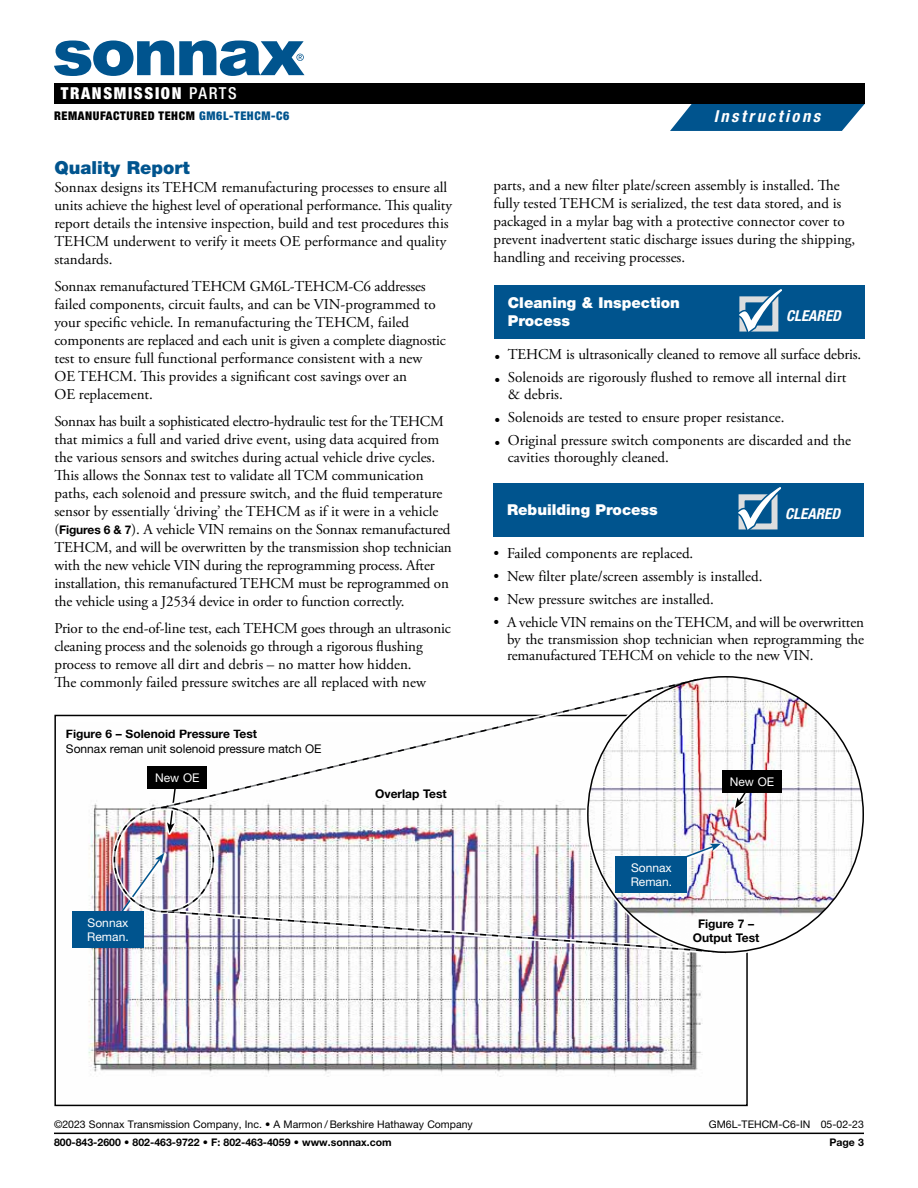
<style>
.page{position:relative;width:918px;height:1188px;background:#fff}
.page>*{position:absolute;margin:0;border:0;box-sizing:border-box;transform-origin:0 0}
.t1{font:900 18px "Helvetica Neue LT Std";color:#00548e}
.t2{font:900 condensed 16.5px "Helvetica Neue LT Std";letter-spacing:.1em;color:#fff}
.t3{font:italic 700 condensed 16.5px "Helvetica Neue LT Std";letter-spacing:.155em;color:#fff}
.t4{font:15px/18px "Adobe Garamond Pro";color:#000}
.t5{font:900 15px/18px "Helvetica Neue LT Std";color:#fff}
.t6{font:italic 700 condensed 15px "Helvetica Neue LT Std";color:#fff}
.t7{font:700 12px/14.4px "Helvetica Neue LT Std";color:#000;text-align:center}
.t8{font:12px "Helvetica Neue LT Std";color:#000}
.t9{font:12px/14.4px "Helvetica Neue LT Std";color:#fff}
.t10{font:900 condensed 12px "Helvetica Neue LT Std";letter-spacing:.05em;color:#000}
.t11{font:10.5px "Helvetica Neue LT Std";color:#000}
.t12{font:700 10.5px "Helvetica Neue LT Std";color:#000}
.s1{font-weight:500}
.s2{color:#00548e}
.s3{font-family:"Helvetica Neue LT Std";font-weight:700;font-size:12px}
</style>
<div class="page">
<img style="left:72px;top:766px;width:631px;height:311px">
<div style="left:72px;top:912px;width:72px;height:36px;background:#00548e"></div>
<div style="left:147px;top:767px;width:60px;height:22px;background:#000"></div>
<svg style="left:161px;top:678px;width:538px;height:105px"></svg>
<img style="left:588px;top:677px;width:275px;height:275px;border-radius:138px">
<div style="left:722px;top:770px;width:60px;height:22px;background:#000"></div>
<img style="left:91px;top:783px;width:657px;height:174px">
<div style="left:616px;top:856px;width:71px;height:37px;background:#00548e"></div>
<hr style="left:54px;top:1133px;width:810px;height:1px;background:#000">
<svg style="left:670px;top:104px;width:195px;height:27px;background:#1d689b"></svg>
<div style="left:54px;top:83px;width:811px;height:21px;background:#000"></div>
<svg style="left:54px;top:41px;width:250px;height:35px"></svg>
<div style="left:494px;top:285px;width:371px;height:54px;background:#00548e"></div>
<svg style="left:739px;top:289px;width:43px;height:43px"></svg>
<div style="left:494px;top:483px;width:370px;height:54px;background:#00548e"></div>
<svg style="left:738px;top:487px;width:43px;height:43px"></svg>
<p class="t2" style="left:61px;top:83px;width:178px">TRANSMISSION <span class="s1">PARTS</span></p>
<p class="t10" style="left:54px;top:109px;width:237px">REMANUFACTURED TEHCM <span class="s2">GM6L-TEHCM-C6</span></p>
<p class="t3" style="left:714px;top:107px;width:108px">Instructions</p>
<p class="t1" style="left:54px;top:157px;width:137px">Quality Report</p>
<p class="t4" style="left:54px;top:179px;width:399px">Sonnax designs its TEHCM remanufacturing processes to ensure all units achieve the highest level of operational performance. This quality report details the intensive inspection, build and test procedures this TEHCM underwent to verify it meets OE performance and quality standards.</p>
<p class="t4" style="left:54px;top:278px;width:393px">Sonnax remanufactured TEHCM GM6L-TEHCM-C6 addresses failed components, circuit faults, and can be VIN-programmed to your specific vehicle. In remanufacturing the TEHCM, failed components are replaced and each unit is given a complete diagnostic test to ensure full functional performance consistent with a new OE TEHCM. This provides a significant cost savings over an<br>OE replacement.</p>
<p class="t4" style="left:54px;top:413px;width:399px">Sonnax has built a sophisticated electro-hydraulic test for the TEHCM that mimics a full and varied drive event, using data acquired from the various sensors and switches during actual vehicle drive cycles.<br>This allows the Sonnax test to validate all TCM communication paths, each solenoid and pressure switch, and the fluid temperature sensor by essentially ‘driving’ the TEHCM as if it were in a vehicle (<span class="s3">Figures 6 &amp; 7</span>). A vehicle VIN remains on the Sonnax remanufactured TEHCM, and will be overwritten by the transmission shop technician with the new vehicle VIN during the reprogramming process. After installation, this remanufactured TEHCM must be reprogrammed on the vehicle using a J2534 device in order to function correctly.</p>
<p class="t4" style="left:54px;top:620px;width:398px">Prior to the end-of-line test, each TEHCM goes through an ultrasonic cleaning process and the solenoids go through a rigorous flushing process to remove all dirt and debris – no matter how hidden.<br>The commonly failed pressure switches are all replaced with new</p>
<p class="t4" style="left:494px;top:177px;width:363px">parts, and a new filter plate/screen assembly is installed. The fully tested TEHCM is serialized, the test data stored, and is packaged in a mylar bag with a protective connector cover to prevent inadvertent static discharge issues during the shipping, handling and receiving processes.</p>
<p class="t5" style="left:508px;top:294px;width:174px">Cleaning &amp; Inspection<br>Process</p>
<p class="t6" style="left:786px;top:306px;width:56px">CLEARED</p>
<p class="t4" style="left:494px;top:346px;width:368px">• TEHCM is ultrasonically cleaned to remove all surface debris.</p>
<p class="t4" style="left:508px;top:370px;width:340px;line-height:16.5px;text-indent:-14px">• Solenoids are rigorously flushed to remove all internal dirt &amp; debris.</p>
<p class="t4" style="left:494px;top:409px;width:292px">• Solenoids are tested to ensure proper resistance.</p>
<p class="t4" style="left:508px;top:433px;width:345px;line-height:16.5px;text-indent:-14px">• Original pressure switch components are discarded and the cavities thoroughly cleaned.</p>
<p class="t5" style="left:507px;top:501px;width:152px">Rebuilding Process</p>
<p class="t6" style="left:785px;top:504px;width:56px">CLEARED</p>
<p class="t4" style="left:494px;top:544px;width:201px">• Failed components are replaced.</p>
<p class="t4" style="left:494px;top:568px;width:270px">• New filter plate/screen assembly is installed.</p>
<p class="t4" style="left:494px;top:591px;width:222px">• New pressure switches are installed.</p>
<p class="t4" style="left:507px;top:615px;width:358px;line-height:16.5px;text-align:justify;text-indent:-14px">• A vehicle VIN remains on the TEHCM, and will be overwritten by the transmission shop technician when reprogramming the remanufactured TEHCM on vehicle to the new VIN.</p>
<p class="t7" style="left:66px;top:726px;width:193px">Figure 6 – Solenoid Pressure Test</p>
<p class="t8" style="left:66px;top:741px;width:257px">Sonnax reman unit solenoid pressure match OE</p>
<p class="t9" style="left:155px;top:770px;width:46px">New OE</p>
<p class="t9" style="left:87px;top:915px;width:43px">Sonnax<br>Reman.</p>
<p class="t7" style="left:375px;top:786px;width:73px">Overlap Test</p>
<p class="t9" style="left:730px;top:774px;width:46px">New OE</p>
<p class="t9" style="left:631px;top:860px;width:43px">Sonnax<br>Reman.</p>
<p class="t7" style="left:693px;top:916px;width:68px">Figure 7 –<br>Output Test</p>
<p class="t11" style="left:54px;top:1118px;width:420px">©2023 Sonnax Transmission Company, Inc. • A Marmon / Berkshire Hathaway Company</p>
<p class="t11" style="left:709px;top:1118px;width:157px">GM6L-TEHCM-C6-IN 05-02-23</p>
<p class="t12" style="left:54px;top:1136px;width:339px">800-843-2600 • 802-463-9722 • F: 802-463-4059 • www.sonnax.com</p>
<p class="t12" style="left:829px;top:1136px;width:36px">Page 3</p>
</div>
